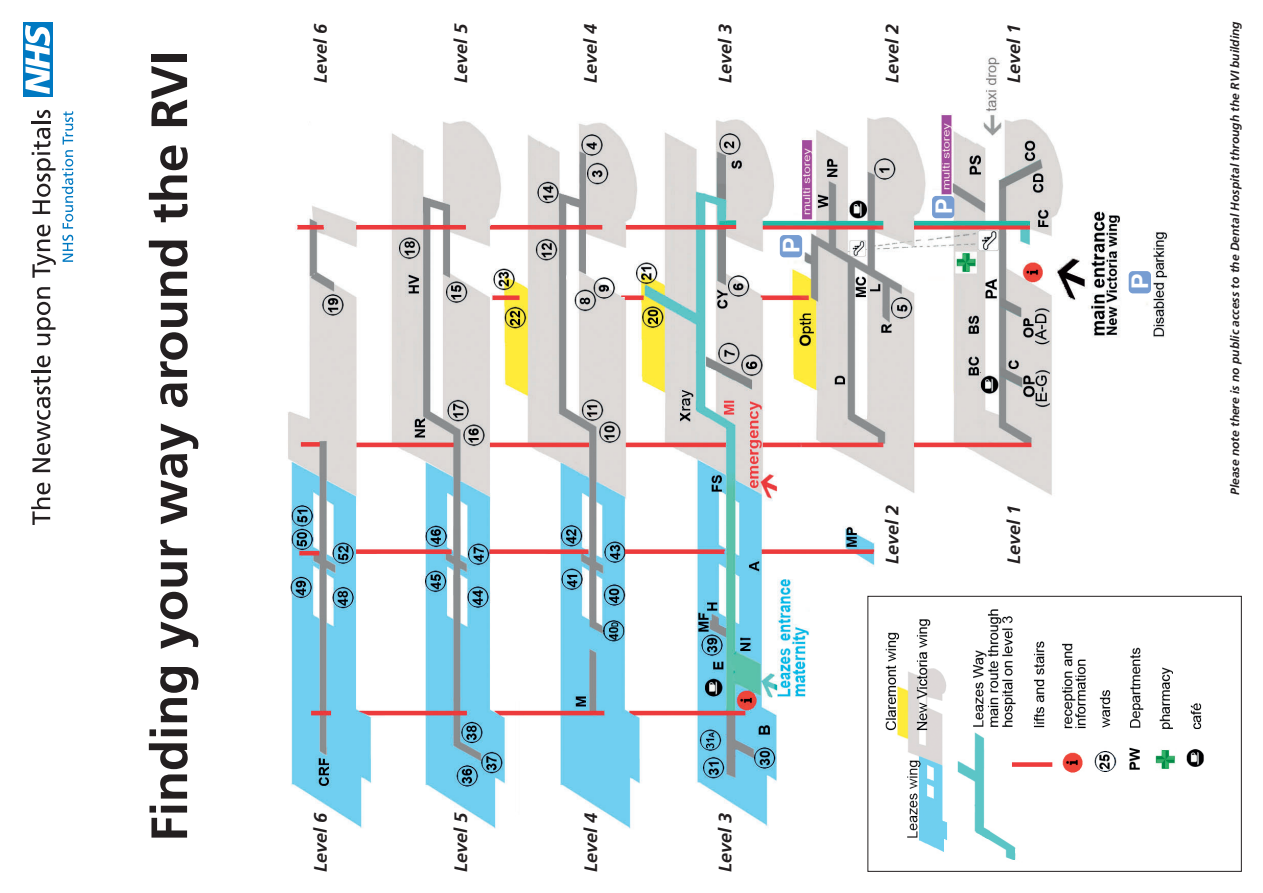
<style>
.page{position:relative;width:1263px;height:893px;background:#fff}
.page>*{position:absolute;margin:0;border:0;box-sizing:border-box;transform-origin:0 0}
.t1{font:700 51px "Frutiger";color:#231f20}
.t2{font:700 22.95px "Helvetica Neue";color:#fff}
.t3{font:italic 700 18px "Frutiger";color:#231f20}
.t4{font:italic 700 12px "Frutiger";color:#231f20}
</style>
<div class="page">
<img style="left:288px;top:57px;width:881px;height:772px">
<div style="left:831px;top:577px;width:411px;height:316px;background:#fff"></div>
<img style="left:885px;top:609px;width:319px;height:251px">
<svg style="left:31px;top:483px;width:19px;height:42px"></svg>
<svg style="left:31px;top:355px;width:20px;height:117px"></svg>
<svg style="left:37px;top:287px;width:19px;height:58px"></svg>
<svg style="left:32px;top:225px;width:24px;height:53px"></svg>
<svg style="left:32px;top:128px;width:24px;height:86px"></svg>
<hr style="left:31px;top:121px;width:19px;height:3px;background:#231f20">
<svg style="left:37px;top:110px;width:13px;height:8px"></svg>
<div style="left:23px;top:22px;width:30px;height:74px;background:#0079c2"></div>
<svg style="left:25px;top:25px;width:25px;height:69px"></svg>
<svg style="left:62px;top:235px;width:11px;height:27px"></svg>
<svg style="left:62px;top:111px;width:11px;height:118px"></svg>
<div style="left:780px;top:235px;width:22px;height:22px;background:#779dd2;border-radius:4px"></div>
<div style="left:932px;top:196px;width:22px;height:22px;background:#779dd2;border-radius:4px"></div>
<div style="left:1129px;top:271px;width:22px;height:22px;background:#779dd2;border-radius:4px"></div>
<div style="left:867px;top:596px;width:375px;height:276px;border:1px solid #231f20"></div>
<h1 class="t1" style="left:149px;top:842px;width:792px;rotate:-90deg">Finding your way around the RVI</h1>
<p class="t3" style="left:313px;top:83px;width:61px;rotate:-90deg">Level 6</p>
<p class="t3" style="left:454px;top:83px;width:61px;rotate:-90deg">Level 5</p>
<p class="t3" style="left:583px;top:83px;width:60px;rotate:-90deg">Level 4</p>
<p class="t3" style="left:718px;top:83px;width:60px;rotate:-90deg">Level 3</p>
<p class="t3" style="left:885px;top:83px;width:61px;rotate:-90deg">Level 2</p>
<p class="t3" style="left:1006px;top:83px;width:60px;rotate:-90deg">Level 1</p>
<p class="t2" style="left:777px;top:253px;width:17px;rotate:-90deg">P</p>
<p class="t2" style="left:930px;top:214px;width:17px;rotate:-90deg">P</p>
<p class="t3" style="left:313px;top:872px;width:61px;rotate:-90deg">Level 6</p>
<p class="t3" style="left:454px;top:872px;width:61px;rotate:-90deg">Level 5</p>
<p class="t3" style="left:583px;top:872px;width:60px;rotate:-90deg">Level 4</p>
<p class="t3" style="left:718px;top:872px;width:60px;rotate:-90deg">Level 3</p>
<p class="t3" style="left:885px;top:564px;width:61px;rotate:-90deg">Level 2</p>
<p class="t3" style="left:1006px;top:564px;width:60px;rotate:-90deg">Level 1</p>
<p class="t2" style="left:1126px;top:289px;width:17px;rotate:-90deg">P</p>
<p class="t4" style="left:1230px;top:495px;width:475px;rotate:-90deg">Please note there is no public access to the Dental Hospital through the RVI building</p>
</div>
